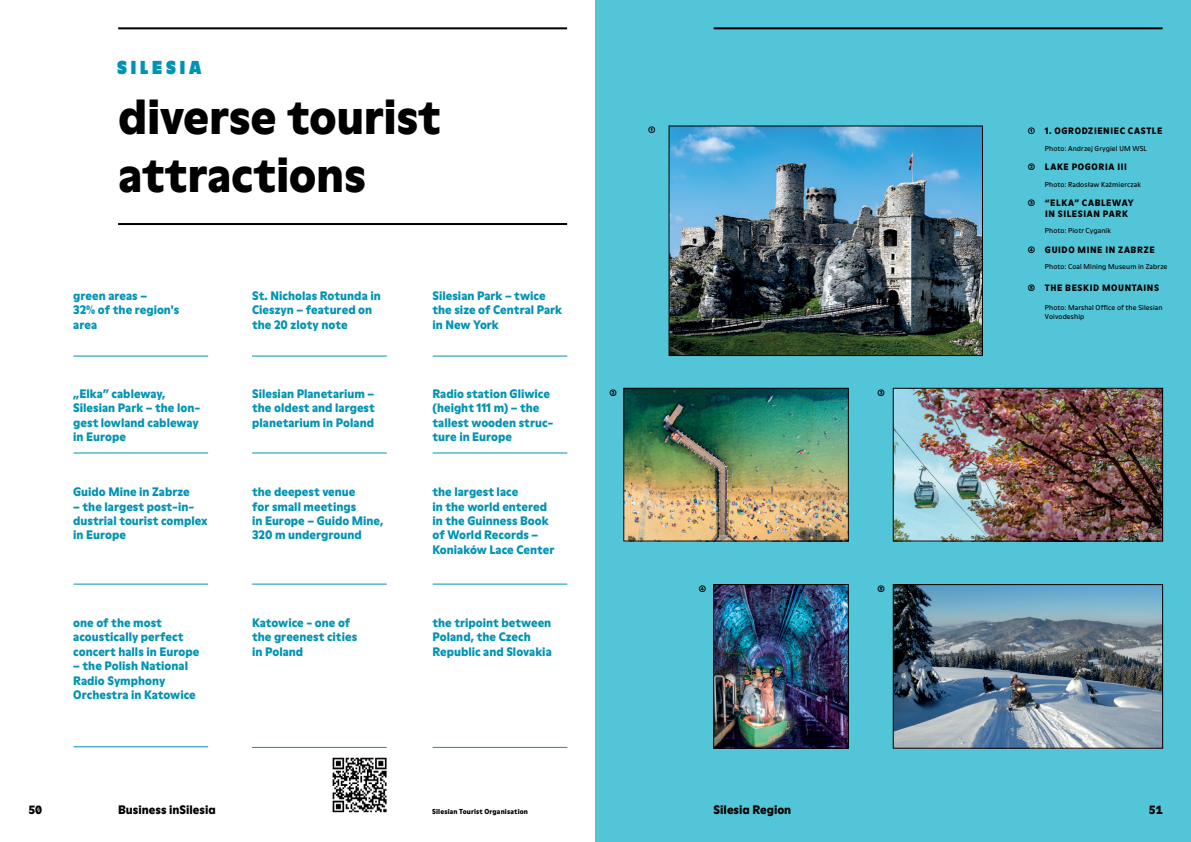
<style>
.page{position:relative;width:1191px;height:842px;background:#fff}
.page>*{position:absolute;margin:0;border:0;box-sizing:border-box;transform-origin:0 0}
.t1{font:900 48px/57.6px "Moderne LL";letter-spacing:-.01em;color:#000}
.t2{font:900 18px "Moderne LL";letter-spacing:.22em;color:#0093b3}
.t3{font:900 12px/14.4px "Moderne LL";color:#0093b3}
.t4{font:900 12px "Moderne LL";color:#000}
.t5{font:900 9px/10.8px "Moderne LL";letter-spacing:.07em;color:#000}
.t6{font:7px/8.4px "Moderne LL";letter-spacing:.015em;color:#000}
.t7{font:900 7px "Moderne LL";letter-spacing:.02em;color:#000}
</style>
<div class="page">
<hr style="left:118px;top:27px;width:449px;height:2px;background:#000">
<hr style="left:118px;top:223px;width:449px;height:2px;background:#000">
<hr style="left:73px;top:356px;width:135px;height:1px;background:#0093b3">
<hr style="left:73px;top:746px;width:135px;height:1px;background:#0093b3">
<hr style="left:73px;top:453px;width:135px;height:1px;background:#0093b3">
<hr style="left:73px;top:584px;width:135px;height:1px;background:#0093b3">
<hr style="left:252px;top:356px;width:135px;height:1px;background:#0093b3">
<hr style="left:252px;top:453px;width:135px;height:1px;background:#0093b3">
<hr style="left:252px;top:584px;width:135px;height:1px;background:#0093b3">
<hr style="left:252px;top:747px;width:135px;height:1px;background:#0093b3">
<hr style="left:432px;top:356px;width:135px;height:1px;background:#0093b3">
<hr style="left:432px;top:453px;width:135px;height:1px;background:#0093b3">
<hr style="left:432px;top:584px;width:135px;height:1px;background:#0093b3">
<hr style="left:432px;top:747px;width:135px;height:1px;background:#0093b3">
<img style="left:332px;top:757px;width:55px;height:56px">
<div style="left:595px;top:0;width:596px;height:842px;background:#52c6d8"></div>
<hr style="left:713px;top:27px;width:449px;height:2px;background:#000">
<img style="left:671px;top:128px;width:309px;height:226px">
<div style="left:669px;top:126px;width:313px;height:230px;border:1px solid #000"></div>
<img style="left:895px;top:390px;width:266px;height:149px">
<div style="left:893px;top:388px;width:270px;height:153px;border:1px solid #000"></div>
<img style="left:715px;top:586px;width:131px;height:160px">
<div style="left:713px;top:584px;width:135px;height:164px;border:1px solid #000"></div>
<img style="left:625px;top:390px;width:221px;height:149px">
<div style="left:623px;top:388px;width:225px;height:153px;border:1px solid #000"></div>
<img style="left:895px;top:586px;width:266px;height:160px">
<div style="left:893px;top:584px;width:270px;height:164px;border:1px solid #000"></div>
<h2 class="t2" style="left:117px;top:55px;width:86px">SILESIA</h2>
<h1 class="t1" style="left:118px;top:85px;width:324px">diverse tourist attractions</h1>
<p class="t3" style="left:73px;top:287px;width:107px">green areas –<br>32% of the region's area</p>
<p class="t3" style="left:73px;top:386px;width:129px">„Elka” cableway,<br>Silesian Park – the lon&shy;gest lowland cableway in Europe</p>
<p class="t3" style="left:73px;top:484px;width:118px">Guido Mine in Zabrze</p>
<p class="t3" style="left:73px;top:498px;width:136px">– the largest post-in&shy;dustrial tourist complex in Europe</p>
<p class="t3" style="left:73px;top:615px;width:127px">one of the most acoustically perfect concert halls in Europe</p>
<p class="t3" style="left:73px;top:658px;width:124px">– the Polish National<br>Radio Symphony<br>Orchestra in Katowice</p>
<p class="t3" style="left:252px;top:287px;width:130px">St. Nicholas Rotunda in<br>Cieszyn – featured on the 20 zloty note</p>
<p class="t3" style="left:252px;top:386px;width:124px;text-align:justify">Silesian Planetarium – the oldest and largest planetarium in Poland</p>
<p class="t3" style="left:252px;top:484px;width:133px">the deepest venue<br>for small meetings<br>in Europe – Guido Mine,<br>320 m underground</p>
<p class="t3" style="left:252px;top:615px;width:107px">Katowice - one of the greenest cities in Poland</p>
<p class="t3" style="left:432px;top:287px;width:131px">Silesian Park – twice the size of Central Park in New York</p>
<p class="t3" style="left:432px;top:386px;width:123px">Radio station Gliwice (height 111 m) – the tallest wooden struc&shy;ture in Europe</p>
<p class="t3" style="left:432px;top:484px;width:123px">the largest lace<br>in the world entered in the Guinness Book of World Records –<br>Koniaków Lace Center</p>
<p class="t3" style="left:432px;top:615px;width:121px">the tripoint between<br>Poland, the Czech<br>Republic and Slovakia</p>
<p class="t5" style="left:648px;top:124px;width:9px">➀</p>
<p class="t5" style="left:609px;top:386px;width:9px">➁</p>
<p class="t5" style="left:699px;top:582px;width:9px">➃</p>
<p class="t5" style="left:877px;top:386px;width:9px">➂</p>
<p class="t5" style="left:877px;top:582px;width:9px">➄</p>
<p class="t5" style="left:1028px;top:124px;width:136px">➀ 1. OGRODZIENIEC CASTLE</p>
<p class="t6" style="left:1045px;top:143px;width:103px">Photo: Andrzej Grygiel UM WSL</p>
<p class="t5" style="left:1028px;top:160px;width:100px">➁ LAKE POGORIA III</p>
<p class="t6" style="left:1045px;top:179px;width:97px">Photo: Radosław Kaźmierczak</p>
<p class="t5" style="left:1045px;top:196px;width:90px;text-indent:-17px">➂ “ELKA” CABLEWAY<br>IN SILESIAN PARK</p>
<p class="t6" style="left:1045px;top:226px;width:67px">Photo: Piotr Cyganik</p>
<p class="t5" style="left:1028px;top:243px;width:128px">➃ GUIDO MINE IN ZABRZE</p>
<p class="t6" style="left:1045px;top:262px;width:124px">Photo: Coal Mining Museum in Zabrze</p>
<p class="t5" style="left:1028px;top:282px;width:133px">➄ THE BESKID MOUNTAINS</p>
<p class="t6" style="left:1045px;top:303px;width:119px">Photo: Marshal Office of the Silesian<br>Voivodeship</p>
<p class="t4" style="left:28px;top:801px;width:15px">50</p>
<p class="t4" style="left:118px;top:801px;width:99px">Business inSilesia</p>
<p class="t4" style="left:713px;top:801px;width:79px">Silesia Region</p>
<p class="t4" style="left:1148px;top:801px;width:15px">51</p>
<p class="t7" style="left:432px;top:806px;width:97px">Silesian Tourist Organisation</p>
</div>
